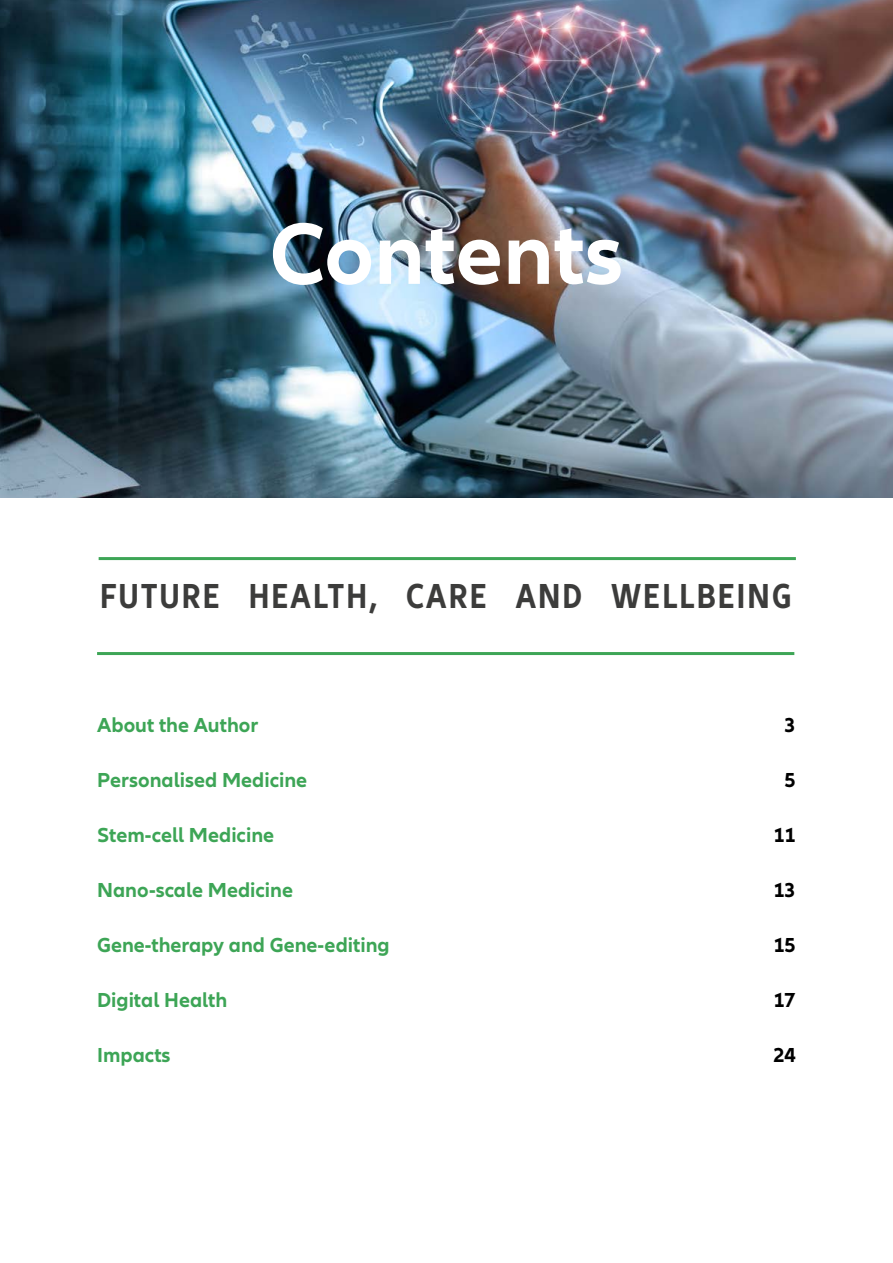
<style>
.page{position:relative;width:893px;height:1263px;background:#fff}
.page>*{position:absolute;margin:0;border:0;box-sizing:border-box;transform-origin:0 0}
.t1{font:700 90px "Allianz Neo";color:#fff}
.t2{font:700 condensed 36px "Allianz Neo";letter-spacing:.06em;color:#3c3c3b}
.t3{font:700 21px "Allianz Neo";color:#3da556}
.t4{font:700 21px "Allianz Neo";color:#000}
</style>
<div class="page">
<hr style="left:99px;top:557px;width:697px;height:3px;background:#3da556">
<hr style="left:97px;top:652px;width:697px;height:3px;background:#3da556">
<img style="left:0;top:0;width:893px;height:497px">
<h1 class="t1" style="left:270px;top:202px;width:355px">Contents</h1>
<h2 class="t2" style="left:100px;top:575px;width:693px">FUTURE HEALTH, CARE AND WELLBEING</h2>
<p class="t3" style="left:97px;top:713px;width:163px">About the Author</p>
<p class="t3" style="left:97px;top:768px;width:212px">Personalised Medicine</p>
<p class="t3" style="left:97px;top:823px;width:179px">Stem-cell Medicine</p>
<p class="t3" style="left:97px;top:877px;width:197px">Nano-scale Medicine</p>
<p class="t3" style="left:97px;top:932px;width:294px">Gene-therapy and Gene-editing</p>
<p class="t3" style="left:97px;top:987px;width:132px">Digital Health</p>
<p class="t3" style="left:97px;top:1042px;width:75px">Impacts</p>
<p class="t4" style="left:785px;top:713px;width:13px">3</p>
<p class="t4" style="left:785px;top:768px;width:13px">5</p>
<p class="t4" style="left:773px;top:822px;width:24px">11</p>
<p class="t4" style="left:773px;top:877px;width:24px">13</p>
<p class="t4" style="left:773px;top:932px;width:24px">15</p>
<p class="t4" style="left:773px;top:987px;width:24px">17</p>
<p class="t4" style="left:773px;top:1042px;width:24px">24</p>
</div>
